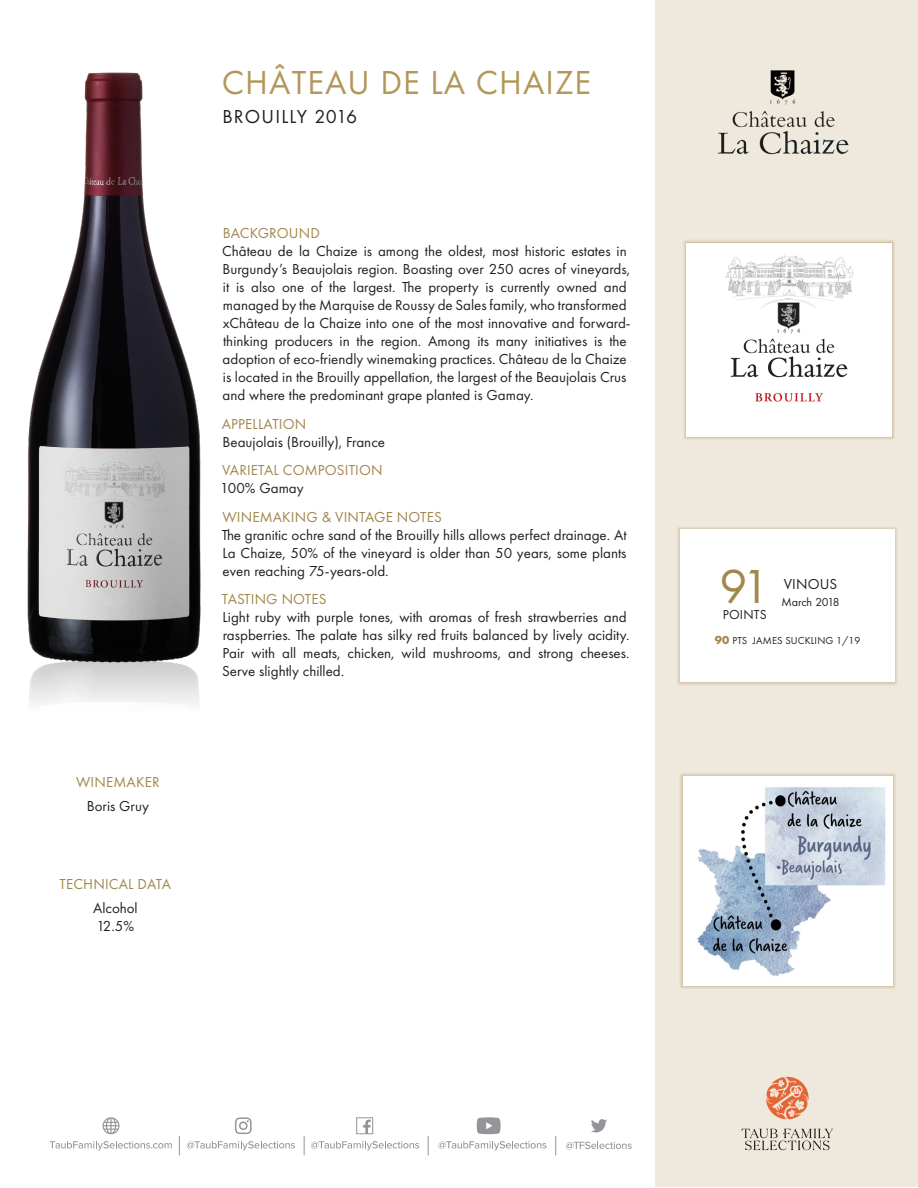
<style>
.page{position:relative;width:918px;height:1188px;background:#fff}
.page>*{position:absolute;margin:0;border:0;box-sizing:border-box;transform-origin:0 0}
.Rating_No{font:49.5px "Futura PT";color:#a2874c}
._2_Producer_Name{font:34.5px "Futura PT";letter-spacing:.03em;color:#b39758}
._3_Wine_Name___Vint{font:19.5px "Futura PT";letter-spacing:.06em;color:#231f20}
._5_Body_Text{font:15px/18px "Futura PT";color:#231f20}
._4_Para_Header{font:15px "Futura PT";letter-spacing:.01em;color:#a2874c}
.Winemkr___Tech_head{font:15px "Futura PT";letter-spacing:.01em;color:#a2874c}
.Winemkr___Tech_body{font:15px/18px "Futura PT";color:#231f20}
.Pub_name{font:15px "Futura PT";letter-spacing:.01em;color:#231f20}
.t1{font:13.5px "Futura PT";letter-spacing:.01em;color:#231f20}
.Pub_date{font:12px "Futura PT";letter-spacing:-.025em;color:#231f20}
.t2{font:10.5px "Futura PT";letter-spacing:.01em;color:#231f20}
.s1{font-weight:700;font-size:12px;color:#a2874c}
</style>
<div class="page">
<div style="left:655px;top:0;width:263px;height:1186px;background:#efe8dc"></div>
<img style="left:27px;top:72px;width:174px;height:576px">
<img style="left:717px;top:70px;width:132px;height:85px">
<div style="left:680px;top:772px;width:216px;height:217px;background:#a2874c;opacity:.65"></div>
<img style="left:683px;top:776px;width:210px;height:210px">
<div style="left:677px;top:526px;width:221px;height:160px;background:#a2874c;opacity:.65"></div>
<div style="left:680px;top:529px;width:215px;height:153px;background:#fff"></div>
<img style="left:683px;top:240px;width:212px;height:200px">
<svg style="left:566px;top:1142px;width:66px;height:8px"></svg>
<svg style="left:50px;top:1141px;width:122px;height:9px"></svg>
<svg style="left:187px;top:1141px;width:108px;height:9px"></svg>
<svg style="left:311px;top:1141px;width:108px;height:9px"></svg>
<svg style="left:438px;top:1141px;width:108px;height:9px"></svg>
<svg style="left:556px;top:1136px;width:1px;height:19px"></svg>
<svg style="left:304px;top:1136px;width:1px;height:19px"></svg>
<svg style="left:179px;top:1136px;width:1px;height:19px"></svg>
<svg style="left:356px;top:1117px;width:17px;height:17px"></svg>
<svg style="left:235px;top:1117px;width:17px;height:17px"></svg>
<svg style="left:428px;top:1136px;width:1px;height:19px"></svg>
<svg style="left:591px;top:1119px;width:16px;height:13px"></svg>
<svg style="left:103px;top:1117px;width:17px;height:17px"></svg>
<svg style="left:477px;top:1117px;width:24px;height:17px"></svg>
<svg style="left:741px;top:1129px;width:92px;height:21px"></svg>
<svg style="left:766px;top:1077px;width:43px;height:42px"></svg>
<img style="left:29px;top:648px;width:170px;height:56px">
<p class="Winemkr___Tech_head" style="left:76px;top:773px;width:85px">WINEMAKER</p>
<p class="Winemkr___Tech_body" style="left:87px;top:797px;width:64px">Boris Gruy</p>
<p class="Winemkr___Tech_head" style="left:60px;top:875px;width:113px">TECHNICAL DATA</p>
<p class="Winemkr___Tech_body" style="left:93px;top:899px;width:46px">Alcohol<br>12.5%</p>
<p class="_2_Producer_Name" style="left:222px;top:62px;width:371px">CHÂTEAU DE LA CHAIZE</p>
<p class="_3_Wine_Name___Vint" style="left:222px;top:105px;width:136px">BROUILLY 2016</p>
<p class="_4_Para_Header" style="left:223px;top:224px;width:99px">BACKGROUND</p>
<p class="_5_Body_Text" style="left:222px;top:242px;width:410px">Château de la Chaize is among the oldest, most historic estates in Burgundy’s Beaujolais region. Boasting over 250 acres of vineyards, it is also one of the largest. The property is currently owned and managed by the Marquise de Roussy de Sales family, who transformed xChâteau de la Chaize into one of the most innovative and forward&shy;thinking producers in the region. Among its many initiatives is the adoption of eco-friendly winemaking practices. Château de la Chaize is located in the Brouilly appellation, the largest of the Beaujolais Crus and where the predominant grape planted is Gamay.</p>
<p class="_4_Para_Header" style="left:222px;top:415px;width:86px">APPELLATION</p>
<p class="_5_Body_Text" style="left:223px;top:433px;width:164px">Beaujolais (Brouilly), France</p>
<p class="_4_Para_Header" style="left:222px;top:461px;width:162px">VARIETAL COMPOSITION</p>
<p class="_5_Body_Text" style="left:220px;top:479px;width:85px">100% Gamay</p>
<p class="_4_Para_Header" style="left:222px;top:508px;width:221px">WINEMAKING &amp; VINTAGE NOTES</p>
<p class="_5_Body_Text" style="left:222px;top:526px;width:406px;text-align:justify">The granitic ochre sand of the Brouilly hills allows perfect drainage. At La Chaize, 50% of the vineyard is older than 50 years, some plants even reaching 75-years-old.</p>
<p class="_4_Para_Header" style="left:222px;top:590px;width:106px">TASTING NOTES</p>
<p class="_5_Body_Text" style="left:222px;top:608px;width:409px">Light ruby with purple tones, with aromas of fresh strawberries and raspberries. The palate has silky red fruits balanced by lively acidity.<br>Pair with all meats, chicken, wild mushrooms, and strong cheeses.<br>Serve slightly chilled.</p>
<p class="Rating_No" style="left:719px;top:557px;width:52px">91</p>
<p class="t1" style="left:723px;top:607px;width:45px">POINTS</p>
<p class="Pub_name" style="left:784px;top:575px;width:55px">VINOUS</p>
<p class="Pub_date" style="left:781px;top:595px;width:60px">March 2018</p>
<p class="t2" style="left:715px;top:634px;width:147px"><span class="s1">90</span> PTS JAMES SUCKLING 1/19</p>
</div>
